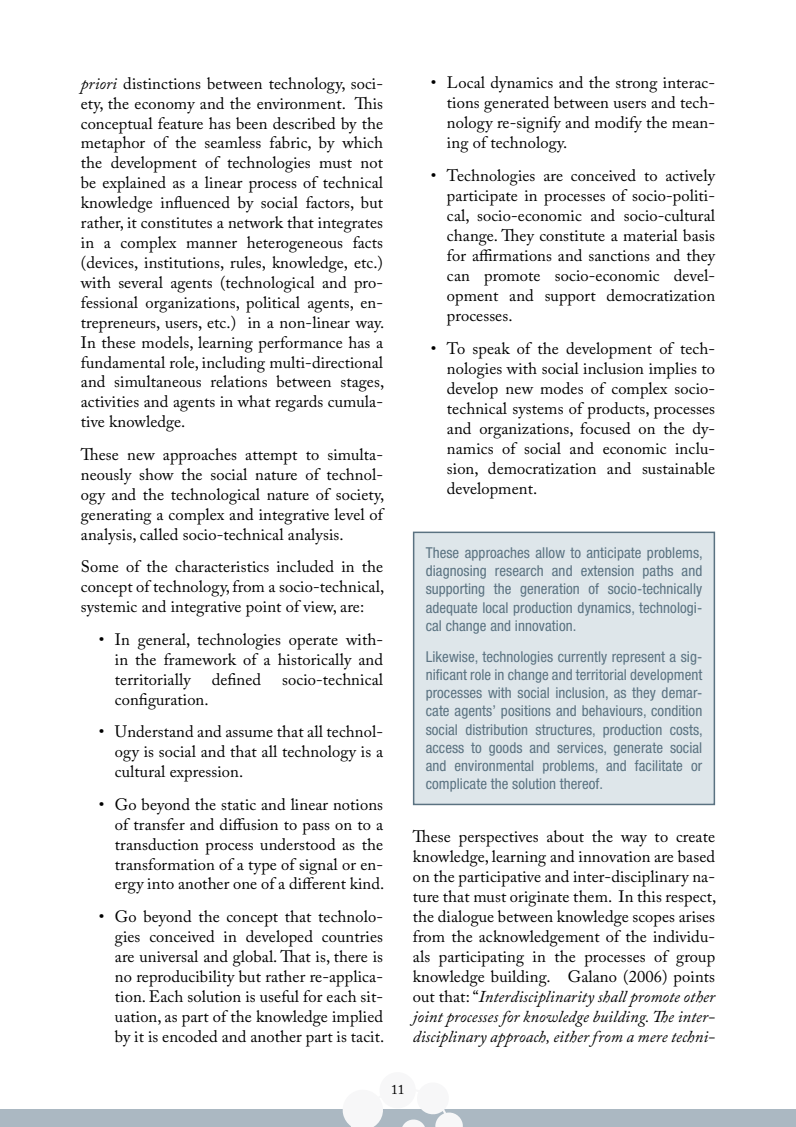
<style>
.page{position:relative;width:796px;height:1127px;background:#fff}
.page>*{position:absolute;margin:0;border:0;box-sizing:border-box;transform-origin:0 0}
.t1{font:16.5px/20px "Adobe Caslon Pro";letter-spacing:.005em;color:#000;text-align:justify}
.t2{font:condensed 15px/18.1px "Helvetica Neue LT Std";letter-spacing:.005em;color:#5a7281;text-align:justify}
.t3{font:13.5px "Adobe Caslon Pro";color:#000}
.s1{font-style:italic}
</style>
<div class="page">
<div style="left:0;top:1110px;width:795px;height:17px;background:#abb8c2"></div>
<svg style="left:340px;top:1109px;width:124px;height:18px"></svg>
<div style="left:412px;top:531px;width:302px;height:274px;background:#dee6ea;border:2px solid #5a7281"></div>
<p class="t1" style="left:81px;top:73px;width:305px"><span class="s1">priori</span> distinctions between technology, soci&shy;ety, the economy and the environment. This conceptual feature has been described by the metaphor of the seamless fabric, by which the development of technologies must not be explained as a linear process of technical knowledge influenced by social factors, but rather, it constitutes a network that integrates in a complex manner heterogeneous facts (devices, institutions, rules, knowledge, etc.) with several agents (technological and pro&shy;fessional organizations, political agents, en&shy;trepreneurs, users, etc.) in a non-linear way.<br>In these models, learning performance has a fundamental role, including multi-directional and simultaneous relations between stages, activities and agents in what regards cumula&shy;tive knowledge.</p>
<p class="t1" style="left:81px;top:444px;width:305px">These new approaches attempt to simulta&shy;neously show the social nature of technol&shy;ogy and the technological nature of society, generating a complex and integrative level of analysis, called socio-technical analysis.</p>
<p class="t1" style="left:81px;top:557px;width:305px">Some of the characteristics included in the concept of technology, from a socio-technical, systemic and integrative point of view, are:</p>
<p class="t1" style="left:115px;top:629px;width:269px;text-indent:-16px">• In general, technologies operate with&shy;in the framework of a historically and territorially</p>
<p class="t1" style="left:212px;top:669px;width:51px">defined</p>
<p class="t1" style="left:282px;top:669px;width:102px">socio-technical</p>
<p class="t1" style="left:115px;top:689px;width:95px">configuration.</p>
<p class="t1" style="left:115px;top:721px;width:269px;text-indent:-16px">• Understand and assume that all technol&shy;ogy is social and that all technology is a cultural expression.</p>
<p class="t1" style="left:115px;top:794px;width:271px;text-indent:-16px">• Go beyond the static and linear notions of transfer and diffusion to pass on to a transduction process understood as the transformation of a type of signal or en&shy;ergy into another one of a different kind.</p>
<p class="t1" style="left:115px;top:906px;width:271px;text-indent:-16px">• Go beyond the concept that technolo&shy;gies conceived in developed countries are universal and global. That is, there is no reproducibility but rather re-applica&shy;tion. Each solution is useful for each sit&shy;uation, as part of the knowledge implied by it is encoded and another part is tacit.</p>
<p class="t1" style="left:446px;top:73px;width:269px;text-indent:-16px">• Local dynamics and the strong interac&shy;tions generated between users and tech&shy;nology re-signify and modify the mean&shy;ing of technology.</p>
<p class="t1" style="left:446px;top:165px;width:269px;text-indent:-16px">• Technologies are conceived to actively participate in processes of socio-politi&shy;cal, socio-economic and socio-cultural change. They constitute a material basis for affirmations and sanctions and they can promote socio-economic devel&shy;opment and support democratization processes.</p>
<p class="t1" style="left:446px;top:338px;width:269px;text-indent:-16px">• To speak of the development of tech&shy;nologies with social inclusion implies to develop new modes of complex socio&shy;technical systems of products, processes and organizations, focused on the dy&shy;namics of social and economic inclu&shy;sion, democratization and sustainable development.</p>
<p class="t2" style="left:425px;top:543px;width:278px">These approaches allow to anticipate problems, diagnosing research and extension paths and supporting the generation of socio-technically adequate local production dynamics, technologi&shy;cal change and innovation.</p>
<p class="t2" style="left:425px;top:647px;width:278px">Likewise, technologies currently represent a sig&shy;nificant role in change and territorial development processes with social inclusion, as they demar&shy;cate agents’ positions and behaviours, condition social distribution structures, production costs, access to goods and services, generate social and environmental problems, and facilitate or complicate the solution thereof.</p>
<p class="t1" style="left:412px;top:826px;width:305px">These perspectives about the way to create knowledge, learning and innovation are based on the participative and inter-disciplinary na&shy;ture that must originate them. In this respect, the dialogue between knowledge scopes arises from the acknowledgement of the individu&shy;als participating in the processes of group knowledge building. Galano (2006) points out that: “<span class="s1">Interdisciplinarity shall promote other joint processes for knowledge building. The inter&shy;disciplinary approach, either from a mere techni-</span></p>
<p class="t3" style="left:391px;top:1081px;width:15px">11</p>
</div>
